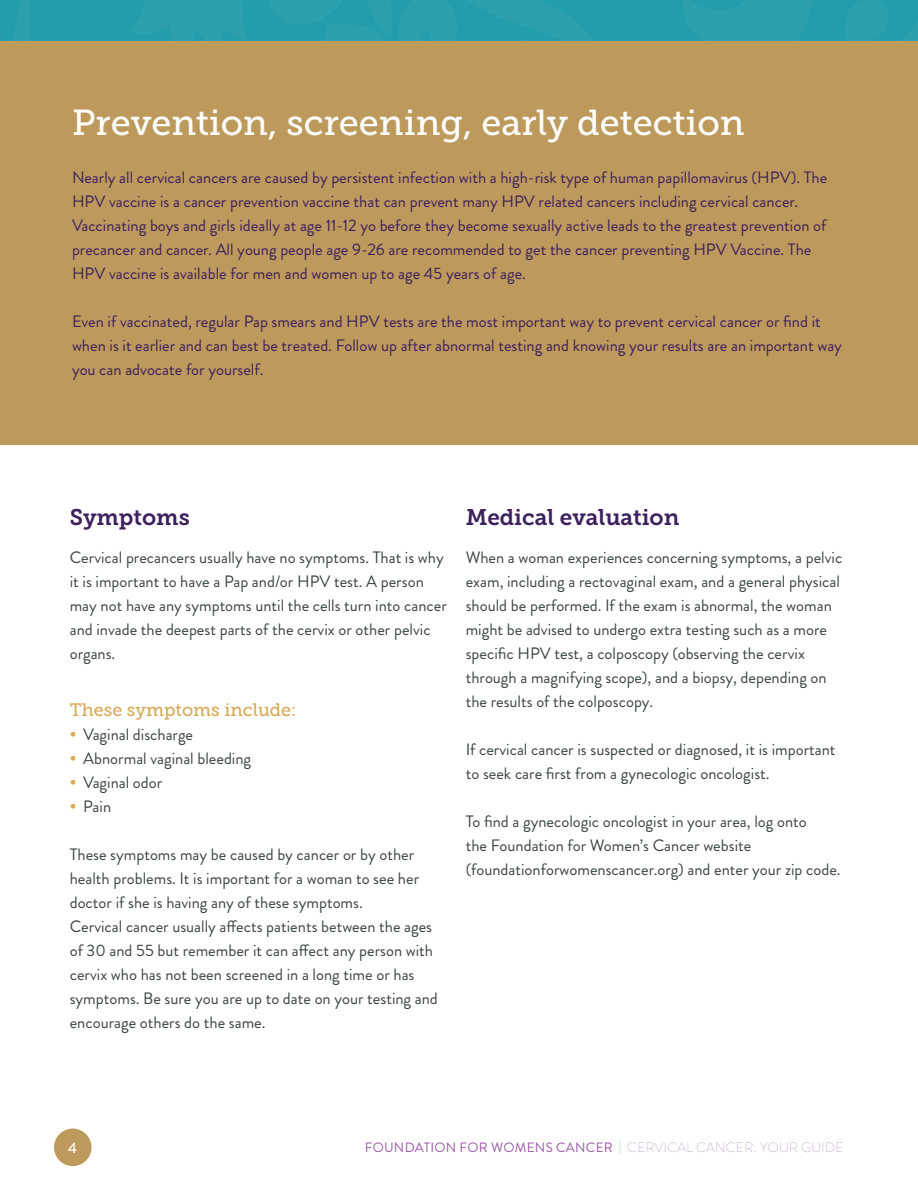
<style>
.page{position:relative;width:918px;height:1188px;background:#fff}
.page>*{position:absolute;margin:0;border:0;box-sizing:border-box;transform-origin:0 0}
.H2_White{font:36px "Museo Slab 500";color:#fff}
.t1{font:22.5px "Museo Slab 700";color:#3d205e}
.t2{font:18px "Museo Slab 500";color:#d8aa58}
.P_-_bullets{font:16.5px/24px "Brandon Grotesque";color:#3b4542}
.t3{font:16.5px/24px "Brandon Grotesque";color:#3d205e}
.t4{font:500 15px "Brandon Grotesque";color:#fff}
.t5{font:13.5px "Brandon Grotesque";letter-spacing:.02em;color:#9858a3}
.s1{font-weight:900;color:#d8aa58}
.s2{font-weight:100;color:#41bfb5}
.s3{font-weight:100}
</style>
<div class="page">
<div style="left:54px;top:1129px;width:38px;height:37px;background:#bd9a5c;border-radius:50%"></div>
<div style="left:0;top:40px;width:918px;height:406px;background:#bd9a5c"></div>
<hr style="left:917px;top:40px;width:1px;height:554px;background:#a87eb1">
<svg style="left:0;top:0;width:918px;height:41px;background:#289eab"></svg>
<p class="H2_White" style="left:72px;top:103px;width:674px">Prevention, screening, early detection</p>
<p class="t3" style="left:72px;top:166px;width:757px">Nearly all cervical cancers are caused by persistent infection with a high-risk type of human papillomavirus (HPV). The HPV vaccine is a cancer prevention vaccine that can prevent many HPV related cancers including cervical cancer.<br>Vaccinating boys and girls ideally at age 11-12 yo before they become sexually active leads to the greatest prevention of precancer and cancer. All young people age 9-26 are recommended to get the cancer preventing HPV Vaccine. The HPV vaccine is available for men and women up to age 45 years of age.</p>
<p class="t3" style="left:72px;top:310px;width:771px">Even if vaccinated, regular Pap smears and HPV tests are the most important way to prevent cervical cancer or find it when is it earlier and can best be treated. Follow up after abnormal testing and knowing your results are an important way you can advocate for yourself.</p>
<h5 class="t1" style="left:70px;top:505px;width:122px">Symptoms</h5>
<p class="P_-_bullets" style="left:70px;top:545px;width:379px">Cervical precancers usually have no symptoms. That is why it is important to have a Pap and/or HPV test. A person may not have any symptoms until the cells turn into cancer and invade the deepest parts of the cervix or other pelvic organs.</p>
<h3 class="t2" style="left:70px;top:700px;width:228px">These symptoms include:</h3>
<p class="P_-_bullets" style="left:70px;top:722px;width:125px"><span class="s1">•</span> Vaginal discharge</p>
<p class="P_-_bullets" style="left:70px;top:746px;width:183px"><span class="s1">•</span> Abnormal vaginal bleeding</p>
<p class="P_-_bullets" style="left:70px;top:770px;width:94px"><span class="s1">•</span> Vaginal odor</p>
<p class="P_-_bullets" style="left:70px;top:794px;width:43px"><span class="s1">•</span> Pain</p>
<p class="P_-_bullets" style="left:70px;top:842px;width:351px">These symptoms may be caused by cancer or by other health problems. It is important for a woman to see her doctor if she is having any of these symptoms.</p>
<p class="P_-_bullets" style="left:70px;top:914px;width:370px">Cervical cancer usually affects patients between the ages of 30 and 55 but remember it can affect any person with cervix who has not been screened in a long time or has symptoms. Be sure you are up to date on your testing and encourage others do the same.</p>
<h5 class="t1" style="left:466px;top:505px;width:215px">Medical evaluation</h5>
<p class="P_-_bullets" style="left:466px;top:545px;width:378px">When a woman experiences concerning symptoms, a pelvic exam, including a rectovaginal exam, and a general physical should be performed. If the exam is abnormal, the woman might be advised to undergo extra testing such as a more specific HPV test, a colposcopy (observing the cervix through a magnifying scope), and a biopsy, depending on the results of the colposcopy.</p>
<p class="P_-_bullets" style="left:466px;top:737px;width:371px">If cervical cancer is suspected or diagnosed, it is important to seek care first from a gynecologic oncologist.</p>
<p class="P_-_bullets" style="left:466px;top:809px;width:376px">To find a gynecologic oncologist in your area, log onto<br>the Foundation for Women’s Cancer website (foundationforwomenscancer.org) and enter your zip code.</p>
<p class="t4" style="left:68px;top:1137px;width:10px">4</p>
<p class="t5" style="left:365px;top:1138px;width:480px">FOUNDATION FOR WOMENS CANCER <span class="s2">|</span> <span class="s3">CERVICAL CANCER: YOUR GUIDE</span></p>
</div>
